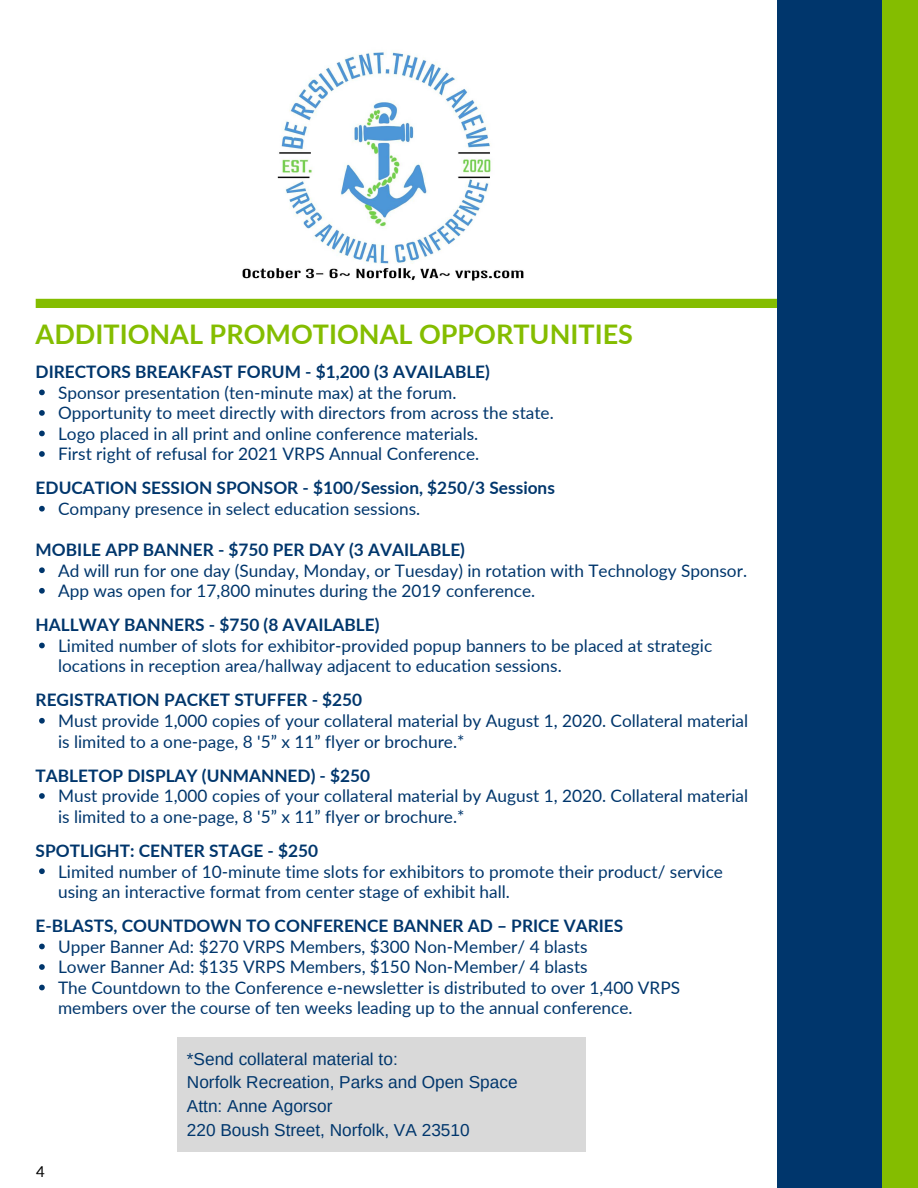
<style>
.page{position:relative;width:918px;height:1188px;background:#fff}
.page>*{position:absolute;margin:0;border:0;box-sizing:border-box;transform-origin:0 0}
.t1{font:700 27px "Lato";color:#84bd00}
.t2{font:17.25px/20.5px "Lato";color:#00366c}
.t3{font:700 17.25px "Lato";color:#00366c}
.t4{font:17.25px/23.7px "Arimo";color:#00366c}
.t5{font:15px "Lato";color:#000}
</style>
<div class="page">
<div style="left:777px;top:0;width:141px;height:1188px;background:#00366c"></div>
<div style="left:882px;top:0;width:36px;height:1188px;background:#84bd00"></div>
<div style="left:36px;top:299px;width:741px;height:9px;background:#84bd00"></div>
<svg style="left:39px;top:390px;width:6px;height:5px"></svg>
<svg style="left:39px;top:410px;width:6px;height:6px"></svg>
<svg style="left:39px;top:431px;width:6px;height:5px"></svg>
<svg style="left:39px;top:451px;width:6px;height:6px"></svg>
<svg style="left:39px;top:506px;width:6px;height:6px"></svg>
<svg style="left:39px;top:567px;width:6px;height:6px"></svg>
<svg style="left:39px;top:588px;width:6px;height:6px"></svg>
<svg style="left:39px;top:643px;width:6px;height:5px"></svg>
<svg style="left:39px;top:718px;width:6px;height:6px"></svg>
<svg style="left:39px;top:793px;width:6px;height:6px"></svg>
<svg style="left:39px;top:868px;width:6px;height:6px"></svg>
<svg style="left:39px;top:944px;width:6px;height:5px"></svg>
<svg style="left:39px;top:964px;width:6px;height:6px"></svg>
<svg style="left:39px;top:985px;width:6px;height:5px"></svg>
<img style="left:242px;top:52px;width:282px;height:229px">
<div style="left:177px;top:1037px;width:409px;height:115px;background:#d9d9d9"></div>
<h1 class="t1" style="left:36px;top:317px;width:599px">ADDITIONAL PROMOTIONAL OPPORTUNITIES</h1>
<p class="t3" style="left:36px;top:361px;width:456px">DIRECTORS BREAKFAST FORUM - $1,200 (3 AVAILABLE)</p>
<p class="t2" style="left:58px;top:382px;width:497px">Sponsor presentation (ten-minute max) at the forum.<br>Opportunity to meet directly with directors from across the state.<br>Logo placed in all print and online conference materials.<br>First right of refusal for 2021 VRPS Annual Conference.</p>
<p class="t3" style="left:36px;top:477px;width:521px">EDUCATION SESSION SPONSOR - $100/Session, $250/3 Sessions</p>
<p class="t2" style="left:58px;top:498px;width:364px">Company presence in select education sessions.</p>
<p class="t3" style="left:36px;top:539px;width:431px">MOBILE APP BANNER - $750 PER DAY (3 AVAILABLE)</p>
<p class="t2" style="left:58px;top:560px;width:691px">Ad will run for one day (Sunday, Monday, or Tuesday) in rotation with Technology Sponsor.<br>App was open for 17,800 minutes during the 2019 conference.</p>
<p class="t3" style="left:36px;top:614px;width:345px">HALLWAY BANNERS - $750 (8 AVAILABLE)</p>
<p class="t2" style="left:58px;top:635px;width:656px">Limited number of slots for exhibitor-provided popup banners to be placed at strategic locations in reception area/hallway adjacent to education sessions.</p>
<p class="t3" style="left:36px;top:689px;width:328px">REGISTRATION PACKET STUFFER - $250</p>
<p class="t2" style="left:58px;top:710px;width:692px">Must provide 1,000 copies of your collateral material by August 1, 2020. Collateral material is limited to a one-page, 8 '5” x 11” flyer or brochure.*</p>
<p class="t3" style="left:36px;top:765px;width:336px">TABLETOP DISPLAY (UNMANNED) - $250</p>
<p class="t2" style="left:58px;top:785px;width:692px">Must provide 1,000 copies of your collateral material by August 1, 2020. Collateral material is limited to a one-page, 8 '5” x 11” flyer or brochure.*</p>
<p class="t3" style="left:36px;top:840px;width:284px">SPOTLIGHT: CENTER STAGE - $250</p>
<p class="t2" style="left:58px;top:861px;width:667px">Limited number of 10-minute time slots for exhibitors to promote their product/ service using an interactive format from center stage of exhibit hall.</p>
<p class="t3" style="left:36px;top:915px;width:589px">E-BLASTS, COUNTDOWN TO CONFERENCE BANNER AD – PRICE VARIES</p>
<p class="t2" style="left:58px;top:936px;width:624px">Upper Banner Ad: $270 VRPS Members, $300 Non-Member/ 4 blasts<br>Lower Banner Ad: $135 VRPS Members, $150 Non-Member/ 4 blasts<br>The Countdown to the Conference e-newsletter is distributed to over 1,400 VRPS members over the course of ten weeks leading up to the annual conference.</p>
<p class="t5" style="left:36px;top:1162px;width:10px">4</p>
<p class="t4" style="left:187px;top:1047px;width:332px">*Send collateral material to:<br>Norfolk Recreation, Parks and Open Space<br>Attn: Anne Agorsor<br>220 Boush Street, Norfolk, VA 23510</p>
</div>
